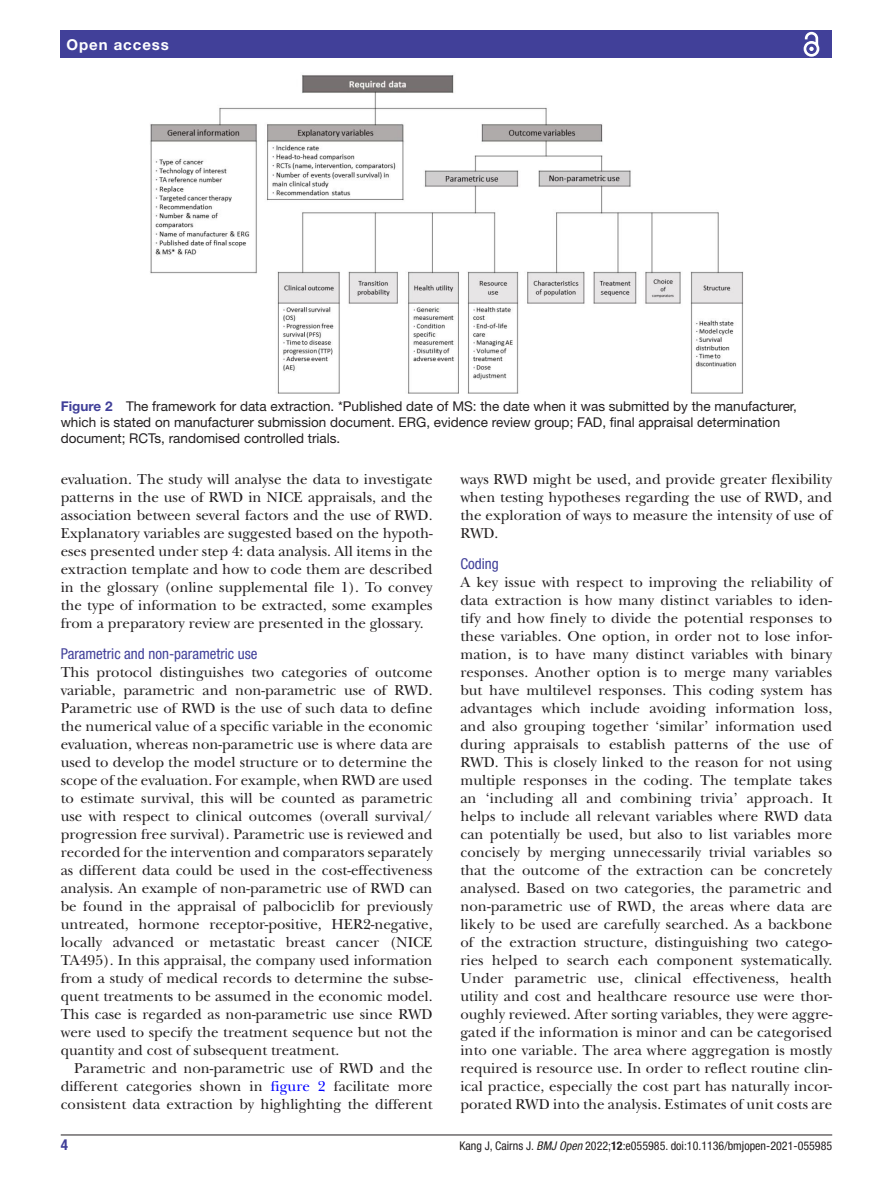
<style>
.page{position:relative;width:893px;height:1191px;background:#fff}
.page>*{position:absolute;margin:0;border:0;box-sizing:border-box;transform-origin:0 0}
.t1{font:15px/18px "New Baskerville";color:#231f20;text-align:justify}
.t2{font:condensed 15px "Helvetica Neue LT Std";color:#414099}
.t3{font:700 15px "Helvetica Neue LT Std";letter-spacing:.065em;color:#fff}
.t4{font:700 condensed 15px "Helvetica Neue LT Std";color:#414099}
.t5{font:13.5px/16.2px "Helvetica Neue LT Std";color:#231f20}
.t6{font:condensed 12px "Helvetica Neue LT Std";color:#231f20}
.s1{font-weight:700;color:#414099}
.s2{color:#00f}
.s3{font-style:italic}
.s4{font-weight:700}
</style>
<div class="page">
<hr style="left:61px;top:1134px;width:771px;height:1px;background:#231f20">
<div style="left:61px;top:31px;width:771px;height:27px;background:#414099"></div>
<svg style="left:803px;top:31px;width:17px;height:26px"></svg>
<img style="left:150px;top:75px;width:593px;height:318px">
<p class="t3" style="left:66px;top:35px;width:104px">Open access</p>
<p class="t5" style="left:61px;top:398px;width:738px"><span class="s1">Figure 2</span> The framework for data extraction. *Published date of MS: the date when it was submitted by the manufacturer, which is stated on manufacturer submission document. ERG, evidence review group; FAD, final appraisal determination document; RCTs, randomised controlled trials.</p>
<p class="t1" style="left:61px;top:470px;width:373px">evaluation. The study will analyse the data to investigate patterns in the use of RWD in NICE appraisals, and the association between several factors and the use of RWD.<br>Explanatory variables are suggested based on the hypoth&shy;eses presented under step 4: data analysis. All items in the extraction template and how to code them are described in the glossary (online supplemental file 1). To convey the type of information to be extracted, some examples from a preparatory review are presented in the glossary.</p>
<p class="t2" style="left:61px;top:645px;width:198px">Parametric and non-parametric use</p>
<p class="t1" style="left:61px;top:663px;width:373px">This protocol distinguishes two categories of outcome variable, parametric and non-parametric use of RWD.<br>Parametric use of RWD is the use of such data to define the numerical value of a specific variable in the economic evaluation, whereas non-parametric use is where data are used to develop the model structure or to determine the scope of the evaluation. For example, when RWD are used to estimate survival, this will be counted as parametric use with respect to clinical outcomes (overall survival/ progression free survival). Parametric use is reviewed and recorded for the intervention and comparators separately as different data could be used in the cost-effectiveness analysis. An example of non-parametric use of RWD can be found in the appraisal of palbociclib for previously untreated, hormone receptor-positive, HER2-negative, locally advanced or metastatic breast cancer (NICE TA495). In this appraisal, the company used information from a study of medical records to determine the subse&shy;quent treatments to be assumed in the economic model.<br>This case is regarded as non-parametric use since RWD were used to specify the treatment sequence but not the quantity and cost of subsequent treatment.</p>
<p class="t1" style="left:61px;top:1059px;width:373px;text-indent:14px">Parametric and non-parametric use of RWD and the different categories shown in <span class="s2">figure 2</span> facilitate more consistent data extraction by highlighting the different</p>
<p class="t1" style="left:460px;top:470px;width:373px">ways RWD might be used, and provide greater flexibility when testing hypotheses regarding the use of RWD, and the exploration of ways to measure the intensity of use of RWD.</p>
<p class="t2" style="left:460px;top:555px;width:40px">Coding</p>
<p class="t1" style="left:460px;top:573px;width:373px">A key issue with respect to improving the reliability of data extraction is how many distinct variables to iden&shy;tify and how finely to divide the potential responses to these variables. One option, in order not to lose infor&shy;mation, is to have many distinct variables with binary responses. Another option is to merge many variables but have multilevel responses. This coding system has advantages which include avoiding information loss, and also grouping together ‘similar’ information used during appraisals to establish patterns of the use of RWD. This is closely linked to the reason for not using multiple responses in the coding. The template takes an ‘including all and combining trivia’ approach. It helps to include all relevant variables where RWD data can potentially be used, but also to list variables more concisely by merging unnecessarily trivial variables so that the outcome of the extraction can be concretely analysed. Based on two categories, the parametric and non-parametric use of RWD, the areas where data are likely to be used are carefully searched. As a backbone of the extraction structure, distinguishing two catego&shy;ries helped to search each component systematically.<br>Under parametric use, clinical effectiveness, health utility and cost and healthcare resource use were thor&shy;oughly reviewed. After sorting variables, they were aggre&shy;gated if the information is minor and can be categorised into one variable. The area where aggregation is mostly required is resource use. In order to reflect routine clin&shy;ical practice, especially the cost part has naturally incor&shy;porated RWD into the analysis. Estimates of unit costs are</p>
<p class="t4" style="left:61px;top:1135px;width:9px">4</p>
<p class="t6" style="left:459px;top:1138px;width:374px">Kang J, Cairns J. <span class="s3">BMJ Open</span> 2022;<span class="s4">12</span>:e055985. doi:10.1136/bmjopen-2021-055985</p>
</div>
